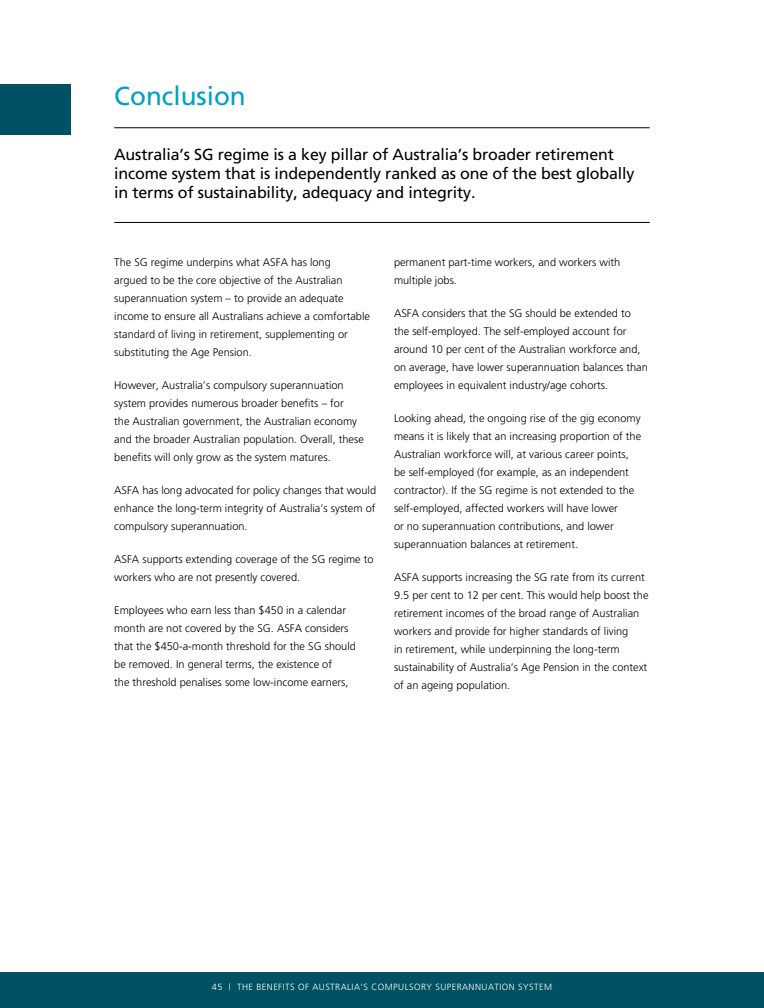
<style>
.page{position:relative;width:764px;height:1008px;background:#fff}
.page>*{position:absolute;margin:0;border:0;box-sizing:border-box;transform-origin:0 0}
.Headline{font:26px "Frutiger";color:#009fc3}
.Pull_Text{font:16px/19.2px "Frutiger";letter-spacing:-.01em;color:#000}
.Body_Text{font:300 11px/18px "Frutiger";color:#000}
.t1{font:300 9px "Frutiger";letter-spacing:.05em;color:#fff}
</style>
<div class="page">
<div style="left:0;top:972px;width:763px;height:36px;background:#005164"></div>
<div style="left:0;top:84px;width:70px;height:51px;background:#005164"></div>
<hr style="left:114px;top:222px;width:535px;height:1px;background:#000">
<hr style="left:114px;top:128px;width:535px;height:1px;background:#000">
<p class="Headline" style="left:114px;top:80px;width:133px">Conclusion</p>
<p class="Pull_Text" style="left:114px;top:145px;width:521px">Australia’s SG regime is a key pillar of Australia’s broader retirement income system that is independently ranked as one of the best globally in terms of sustainability, adequacy and integrity.</p>
<p class="Body_Text" style="left:114px;top:253px;width:257px">The SG regime underpins what ASFA has long<br>argued to be the core objective of the Australian superannuation system – to provide an adequate income to ensure all Australians achieve a comfortable standard of living in retirement, supplementing or substituting the Age Pension.</p>
<p class="Body_Text" style="left:114px;top:376px;width:251px">However, Australia’s compulsory superannuation system provides numerous broader benefits – for<br>the Australian government, the Australian economy and the broader Australian population. Overall, these benefits will only grow as the system matures.</p>
<p class="Body_Text" style="left:114px;top:481px;width:263px;text-align:justify">ASFA has long advocated for policy changes that would enhance the long-term integrity of Australia’s system of compulsory superannuation.</p>
<p class="Body_Text" style="left:114px;top:550px;width:261px">ASFA supports extending coverage of the SG regime to workers who are not presently covered.</p>
<p class="Body_Text" style="left:114px;top:601px;width:243px">Employees who earn less than $450 in a calendar month are not covered by the SG. ASFA considers that the $450-a-month threshold for the SG should be removed. In general terms, the existence of<br>the threshold penalises some low-income earners,</p>
<p class="Body_Text" style="left:394px;top:253px;width:228px">permanent part-time workers, and workers with multiple jobs.</p>
<p class="Body_Text" style="left:394px;top:304px;width:255px">ASFA considers that the SG should be extended to the self-employed. The self-employed account for around 10 per cent of the Australian workforce and, on average, have lower superannuation balances than employees in equivalent industry/age cohorts.</p>
<p class="Body_Text" style="left:394px;top:409px;width:248px">Looking ahead, the ongoing rise of the gig economy means it is likely that an increasing proportion of the Australian workforce will, at various career points, be self-employed (for example, as an independent contractor). If the SG regime is not extended to the self-employed, affected workers will have lower<br>or no superannuation contributions, and lower superannuation balances at retirement.</p>
<p class="Body_Text" style="left:394px;top:568px;width:256px">ASFA supports increasing the SG rate from its current 9.5 per cent to 12 per cent. This would help boost the retirement incomes of the broad range of Australian workers and provide for higher standards of living<br>in retirement, while underpinning the long-term sustainability of Australia’s Age Pension in the context of an ageing population.</p>
<p class="t1" style="left:212px;top:982px;width:341px">45 | THE BENEFITS OF AUSTRALIA’S COMPULSORY SUPERANNUATION SYSTEM</p>
</div>
